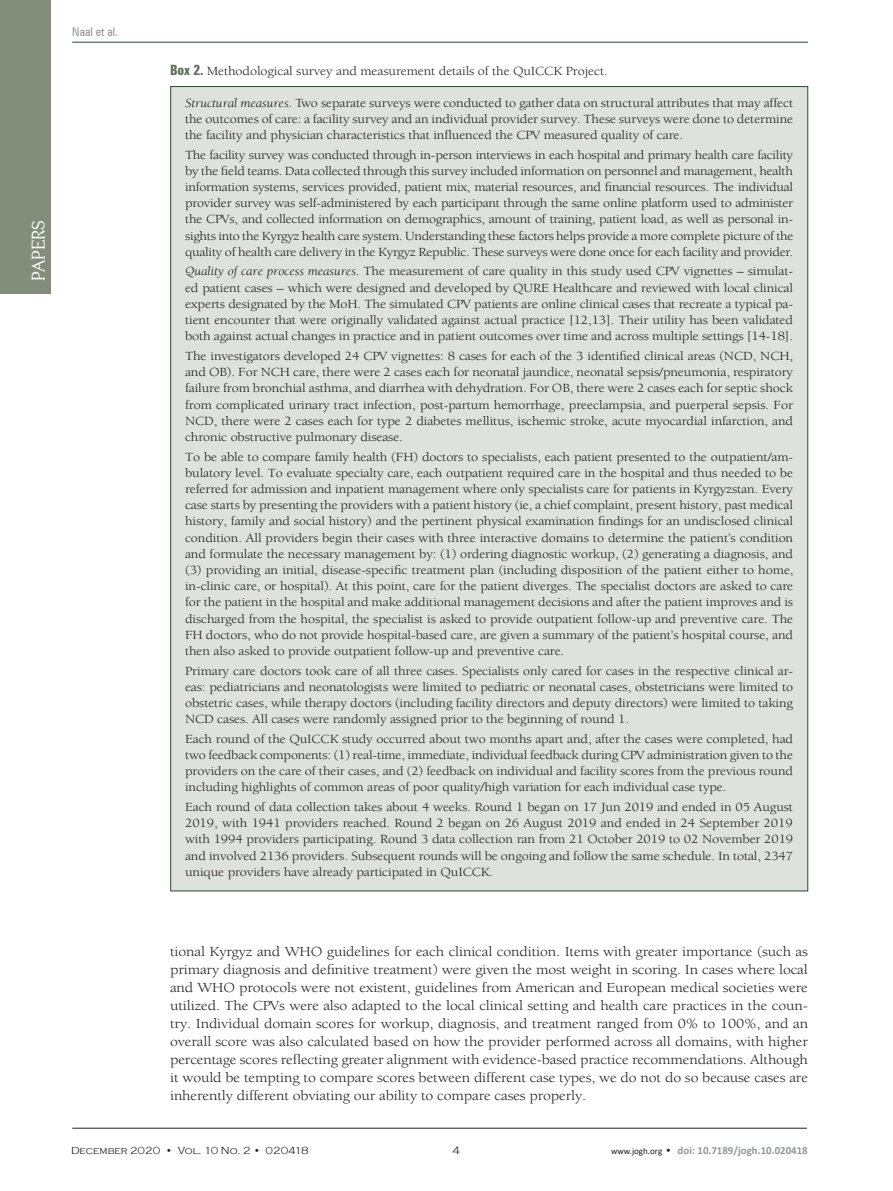
<style>
.page{position:relative;width:893px;height:1191px;background:#fff}
.page>*{position:absolute;margin:0;border:0;box-sizing:border-box;transform-origin:0 0}
.t1{font:18px "Centabel";color:#fff}
.tekst_osn{font:14.25px/18px "Berkeley Std";letter-spacing:-.01em;color:#231f20;text-align:justify;scale:1.11 1}
.tekst_osn-2{font:12.9px/16.2px "Berkeley Std";letter-spacing:-.01em;color:#231f20;text-align:justify;scale:1.11 1}
.potpisi_slike{font:12.9px "Berkeley Std";letter-spacing:-.01em;color:#231f20;scale:1.11 1}
.t2{font:condensed 12px "Zurich BT";color:#939598}
.t3{font:700 10.95px "Calibri";color:#939598}
.t4{font:300 10.95px "Copperplate Gothic";color:#231f20}
.t5{font:300 10.5px "Copperplate Gothic";color:#231f20}
.s1{font-family:"Zurich BT";font-weight:700;font-stretch:extra-condensed;font-size:14.25px;color:#5f6f5b}
.s2{font-style:italic}
.s3{font-weight:400;font-size:9px;color:#231f20}
.s4{font-family:"Copperplate Gothic";font-weight:300;color:#231f20}
</style>
<div class="page">
<hr style="left:72px;top:1128px;width:735px;height:1px;background:#231f20">
<hr style="left:72px;top:42px;width:736px;height:1px;background:#244d32">
<div style="left:0;top:0;width:51px;height:293px;background:#838d7c"></div>
<div style="left:170px;top:86px;width:638px;height:805px;background:#dfe1dd;border:1px solid #244d32"></div>
<h1 class="t1" style="left:28px;top:281px;width:63px;rotate:-90deg">PAPERS</h1>
<p class="t2" style="left:72px;top:25px;width:47px">Naal et al.</p>
<p class="potpisi_slike" style="left:170px;top:64px;width:396px"><span class="s1">Box 2.</span> Methodological survey and measurement details of the QuICCK Project.</p>
<p class="tekst_osn-2" style="left:185px;top:95px;width:549px"><span class="s2">Structural measures</span>. Two separate surveys were conducted to gather data on structural attributes that may affect the outcomes of care: a facility survey and an individual provider survey. These surveys were done to determine the facility and physician characteristics that influenced the CPV measured quality of care.</p>
<p class="tekst_osn-2" style="left:185px;top:147px;width:550px">The facility survey was conducted through in-person interviews in each hospital and primary health care facility by the field teams. Data collected through this survey included information on personnel and management, health information systems, services provided, patient mix, material resources, and financial resources. The individual provider survey was self-administered by each participant through the same online platform used to administer the CPVs, and collected information on demographics, amount of training, patient load, as well as personal in&shy;sights into the Kyrgyz health care system. Understanding these factors helps provide a more complete picture of the quality of health care delivery in the Kyrgyz Republic. These surveys were done once for each facility and provider.</p>
<p class="tekst_osn-2" style="left:185px;top:263px;width:549px"><span class="s2">Quality of care process measures</span>. The measurement of care quality in this study used CPV vignettes – simulat&shy;ed patient cases – which were designed and developed by QURE Healthcare and reviewed with local clinical experts designated by the MoH. The simulated CPV patients are online clinical cases that recreate a typical pa&shy;tient encounter that were originally validated against actual practice [12,13]. Their utility has been validated both against actual changes in practice and in patient outcomes over time and across multiple settings [14-18].</p>
<p class="tekst_osn-2" style="left:185px;top:348px;width:549px">The investigators developed 24 CPV vignettes: 8 cases for each of the 3 identified clinical areas (NCD, NCH, and OB). For NCH care, there were 2 cases each for neonatal jaundice, neonatal sepsis/pneumonia, respiratory failure from bronchial asthma, and diarrhea with dehydration. For OB, there were 2 cases each for septic shock from complicated urinary tract infection, post-partum hemorrhage, preeclampsia, and puerperal sepsis. For NCD, there were 2 cases each for type 2 diabetes mellitus, ischemic stroke, acute myocardial infarction, and chronic obstructive pulmonary disease.</p>
<p class="tekst_osn-2" style="left:185px;top:448px;width:550px">To be able to compare family health (FH) doctors to specialists, each patient presented to the outpatient/am&shy;bulatory level. To evaluate specialty care, each outpatient required care in the hospital and thus needed to be referred for admission and inpatient management where only specialists care for patients in Kyrgyzstan. Every case starts by presenting the providers with a patient history (ie, a chief complaint, present history, past medical history, family and social history) and the pertinent physical examination findings for an undisclosed clinical condition. All providers begin their cases with three interactive domains to determine the patient’s condition and formulate the necessary management by: (1) ordering diagnostic workup, (2) generating a diagnosis, and (3) providing an initial, disease-specific treatment plan (including disposition of the patient either to home, in-clinic care, or hospital). At this point, care for the patient diverges. The specialist doctors are asked to care for the patient in the hospital and make additional management decisions and after the patient improves and is discharged from the hospital, the specialist is asked to provide outpatient follow-up and preventive care. The FH doctors, who do not provide hospital-based care, are given a summary of the patient’s hospital course, and then also asked to provide outpatient follow-up and preventive care.</p>
<p class="tekst_osn-2" style="left:185px;top:662px;width:549px">Primary care doctors took care of all three cases. Specialists only cared for cases in the respective clinical ar&shy;eas: pediatricians and neonatologists were limited to pediatric or neonatal cases, obstetricians were limited to obstetric cases, while therapy doctors (including facility directors and deputy directors) were limited to taking NCD cases. All cases were randomly assigned prior to the beginning of round 1.</p>
<p class="tekst_osn-2" style="left:185px;top:731px;width:549px">Each round of the QuICCK study occurred about two months apart and, after the cases were completed, had two feedback components: (1) real-time, immediate, individual feedback during CPV administration given to the providers on the care of their cases, and (2) feedback on individual and facility scores from the previous round including highlights of common areas of poor quality/high variation for each individual case type.</p>
<p class="tekst_osn-2" style="left:185px;top:799px;width:549px">Each round of data collection takes about 4 weeks. Round 1 began on 17 Jun 2019 and ended in 05 August 2019, with 1941 providers reached. Round 2 began on 26 August 2019 and ended in 24 September 2019 with 1994 providers participating. Round 3 data collection ran from 21 October 2019 to 02 November 2019 and involved 2136 providers. Subsequent rounds will be ongoing and follow the same schedule. In total, 2347 unique providers have already participated in QuICCK.</p>
<p class="tekst_osn" style="left:170px;top:942px;width:576px">tional Kyrgyz and WHO guidelines for each clinical condition. Items with greater importance (such as primary diagnosis and definitive treatment) were given the most weight in scoring. In cases where local and WHO protocols were not existent, guidelines from American and European medical societies were utilized. The CPVs were also adapted to the local clinical setting and health care practices in the coun&shy;try. Individual domain scores for workup, diagnosis, and treatment ranged from 0% to 100%, and an overall score was also calculated based on how the provider performed across all domains, with higher percentage scores reflecting greater alignment with evidence-based practice recommendations. Although it would be tempting to compare scores between different case types, we do not do so because cases are inherently different obviating our ability to compare cases properly.</p>
<p class="t5" style="left:71px;top:1144px;width:239px">December 2020 • Vol. 10 No. 2 • 020418</p>
<p class="t4" style="left:452px;top:1144px;width:9px">4</p>
<p class="t3" style="left:611px;top:1142px;width:198px"><span class="s3">www.jogh.org</span> <span class="s4">•</span> doi: 10.7189/jogh.10.020418</p>
</div>
